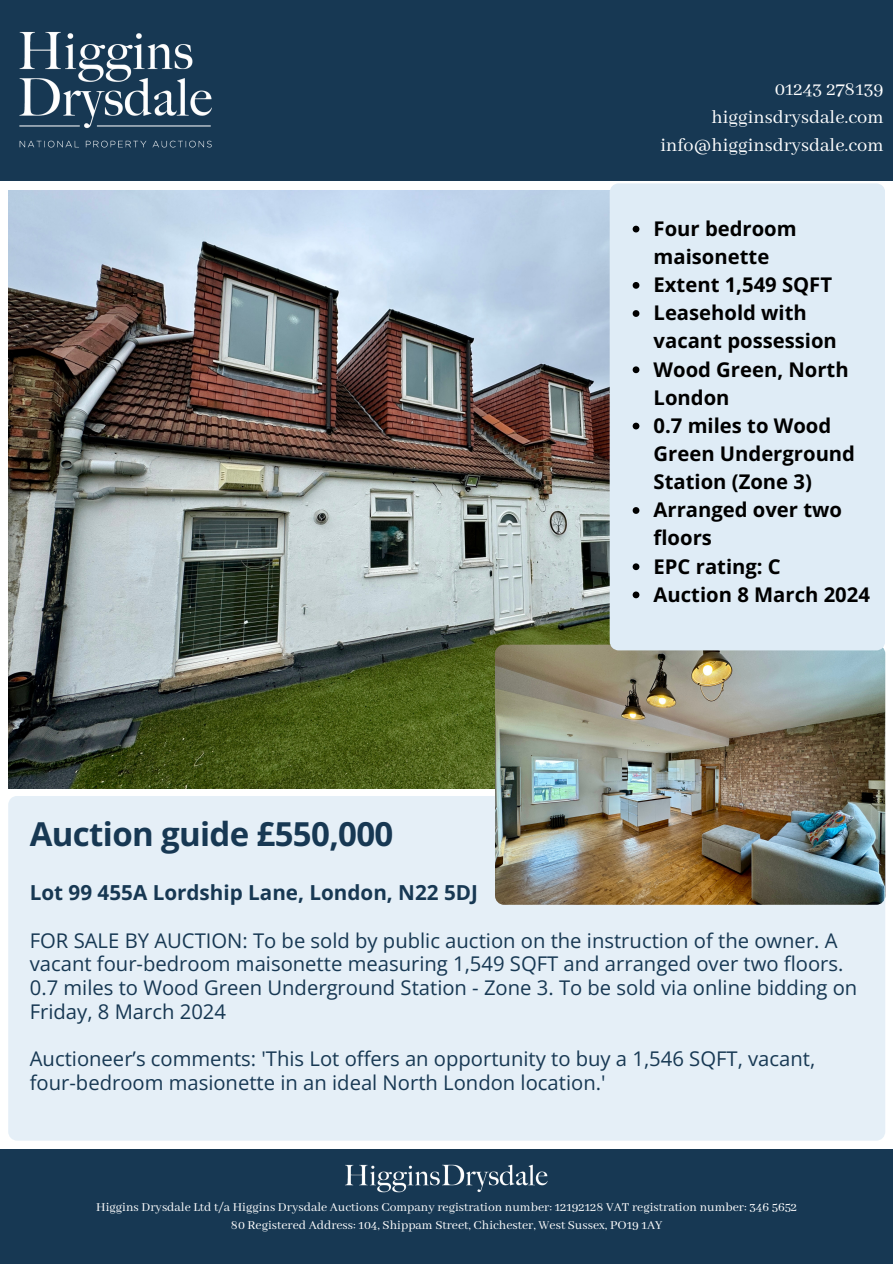
<style>
.page{position:relative;width:893px;height:1264px;background:#fff}
.page>*{position:absolute;margin:0;border:0;box-sizing:border-box;transform-origin:0 0}
.t1{font:700 33px "Open Sans";letter-spacing:-.02em;color:#173853}
.t2{font:700 20.7px "Open Sans";color:#173853}
.t3{font:20.4px/28.2px "Abhaya Libre";color:#fff;text-align:right}
.t4{font:20.25px/23.7px "Open Sans";color:#173853}
.t5{font:700 20.25px/28.2px "Open Sans";color:#000}
.t6{font:13.5px/18.6px "Abhaya Libre";color:#fff;text-align:center}
</style>
<div class="page">
<div style="left:0;top:0;width:892px;height:181px;background:#173853"></div>
<img style="left:19px;top:31px;width:193px;height:117px">
<div style="left:8px;top:796px;width:877px;height:344px;background:#e5eff7"></div>
<div style="left:0;top:1148px;width:892px;height:115px;background:#173853"></div>
<img style="left:345px;top:1164px;width:203px;height:29px">
<img style="left:8px;top:191px;width:601px;height:597px">
<img style="left:495px;top:644px;width:390px;height:260px;border-radius:9px">
<div style="left:609px;top:183px;width:276px;height:467px;background:#dfecf6"></div>
<svg style="left:632px;top:226px;width:7px;height:6px"></svg>
<svg style="left:632px;top:282px;width:7px;height:7px"></svg>
<svg style="left:632px;top:310px;width:7px;height:7px"></svg>
<svg style="left:632px;top:366px;width:7px;height:7px"></svg>
<svg style="left:632px;top:422px;width:7px;height:7px"></svg>
<svg style="left:632px;top:507px;width:7px;height:7px"></svg>
<svg style="left:632px;top:563px;width:7px;height:7px"></svg>
<svg style="left:632px;top:591px;width:7px;height:7px"></svg>
<p class="t3" style="left:660px;top:75px;width:225px">01243 278139 higginsdrysdale.com info@higginsdrysdale.com</p>
<p class="t5" style="left:653px;top:214px;width:145px">Four bedroom maisonette</p>
<p class="t5" style="left:653px;top:270px;width:180px">Extent 1,549 SQFT</p>
<h1 class="t5" style="left:653px;top:298px;width:185px">Leasehold with vacant possession</h1>
<h2 class="t5" style="left:653px;top:354px;width:197px">Wood Green, North<br>London</h2>
<h3 class="t5" style="left:653px;top:411px;width:203px">0.7 miles to Wood<br>Green Underground<br>Station (Zone 3)</h3>
<h3 class="t5" style="left:653px;top:495px;width:190px">Arranged over two floors</h3>
<p class="t5" style="left:653px;top:551px;width:129px">EPC rating: C</p>
<p class="t5" style="left:653px;top:579px;width:218px">Auction 8 March 2024</p>
<p class="t1" style="left:30px;top:811px;width:365px">Auction guide £550,000</p>
<p class="t2" style="left:30px;top:878px;width:449px">Lot 99 455A Lordship Lane, London, N22 5DJ</p>
<p class="t4" style="left:30px;top:928px;width:829px">FOR SALE BY AUCTION: To be sold by public auction on the instruction of the owner. A vacant four-bedroom maisonette measuring 1,549 SQFT and arranged over two floors.<br>0.7 miles to Wood Green Underground Station - Zone 3. To be sold via online bidding on Friday, 8 March 2024</p>
<p class="t4" style="left:30px;top:1046px;width:787px">Auctioneer’s comments: 'This Lot offers an opportunity to buy a 1,546 SQFT, vacant, four-bedroom masionette in an ideal North London location.'</p>
<p class="t6" style="left:96px;top:1198px;width:702px">Higgins Drysdale Ltd t/a Higgins Drysdale Auctions Company registration number: 12192128 VAT registration number: 346 5652<br>80 Registered Address: 104, Shippam Street, Chichester, West Sussex, PO19 1AY</p>
</div>
